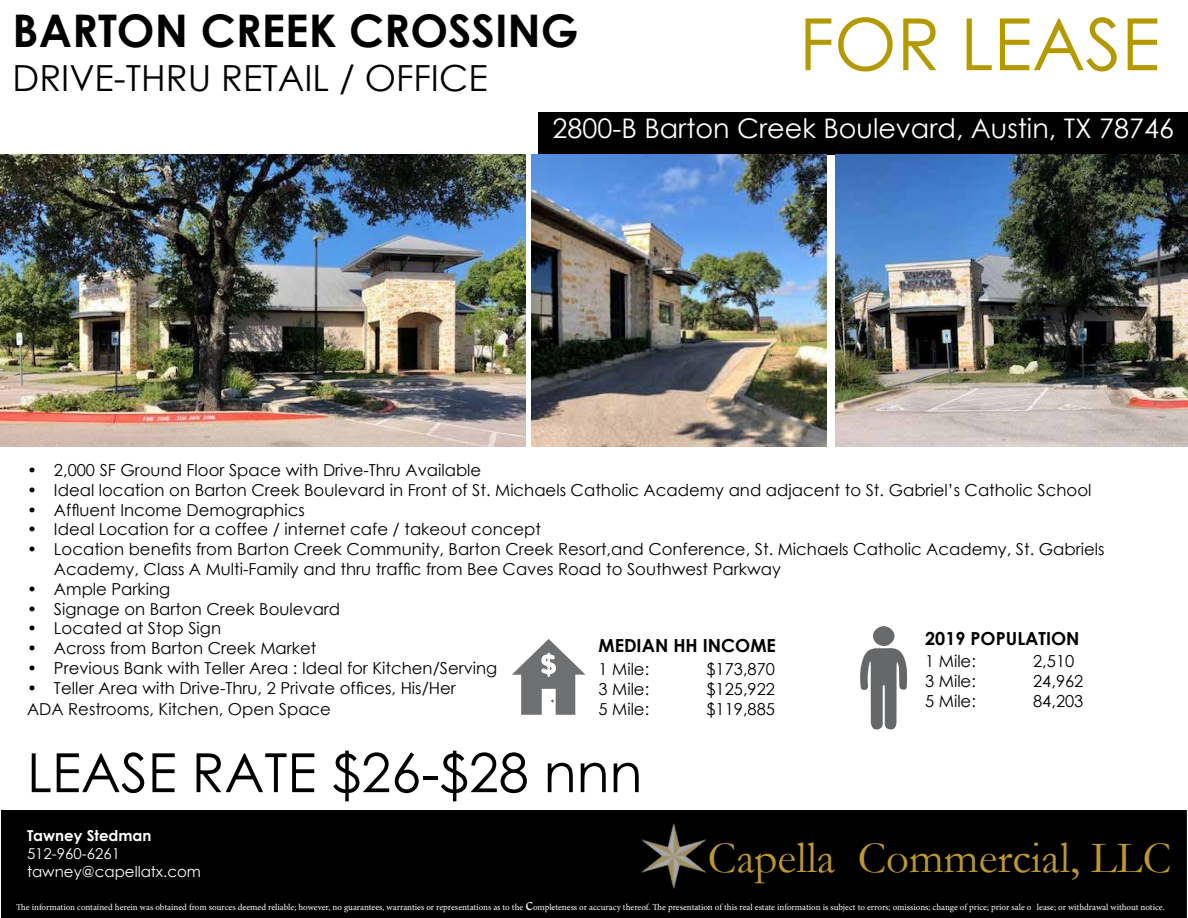
<style>
.page{position:relative;width:1188px;height:918px;background:#fff}
.page>*{position:absolute;margin:0;border:0;box-sizing:border-box;transform-origin:0 0}
.t1{font:72px "Century Gothic";color:#b49a00}
.t2{font:54px "Century Gothic";color:#000}
.t3{font:45px "Garamond";color:#bd982e}
.t4{font:700 45px "Century Gothic";color:#000}
.t5{font:36px "Century Gothic";color:#000}
.t6{font:27px "Century Gothic";color:#fff}
.t7{font:700 18px "Century Gothic";color:#000}
.t8{font:16.5px/19.8px "Century Gothic";color:#000}
.t9{font:15px/18px "Century Gothic";color:#fff}
.t10{font:700 15px "Century Gothic";color:#fff}
.t11{font:9px "Minion Pro";color:#fff}
.s1{font-size:18px}
.s2{color:#000}
</style>
<div class="page">
<div style="left:1px;top:810px;width:1186px;height:108px;background:#000"></div>
<div style="left:538px;top:112px;width:649px;height:43px;background:#000"></div>
<img style="left:628px;top:812px;width:89px;height:87px">
<img style="left:531px;top:155px;width:295px;height:291px">
<img style="left:835px;top:155px;width:353px;height:291px">
<svg style="left:512px;top:639px;width:73px;height:76px"></svg>
<svg style="left:860px;top:626px;width:48px;height:104px"></svg>
<img style="left:0;top:155px;width:526px;height:291px">
<h3 class="t4" style="left:13px;top:-3px;width:568px">BARTON CREEK CROSSING</h3>
<h3 class="t5" style="left:13px;top:52px;width:477px">DRIVE-THRU RETAIL / OFFICE</h3>
<h1 class="t1" style="left:799px;top:-6px;width:362px">FOR LEASE</h1>
<h3 class="t6" style="left:553px;top:110px;width:623px">2800-B Barton Creek Boulevard, Austin, TX 78746</h3>
<p class="t8" style="left:27px;top:460px;width:456px">• 2,000 SF Ground Floor Space with Drive-Thru Available</p>
<p class="t8" style="left:27px;top:480px;width:1066px">• Ideal location on Barton Creek Boulevard in Front of St. Michaels Catholic Academy and adjacent to St. Gabriel’s Catholic School</p>
<p class="t8" style="left:27px;top:499px;width:279px">• Affluent Income Demographics</p>
<p class="t8" style="left:27px;top:519px;width:516px">• Ideal Location for a coffee / internet cafe / takeout concept</p>
<p class="t8" style="left:54px;top:539px;width:1052px;text-indent:-27px">• Location benefits from Barton Creek Community, Barton Creek Resort,and Conference, St. Michaels Catholic Academy, St. Gabriels<br>Academy, Class A Multi-Family and thru traffic from Bee Caves Road to Southwest Parkway</p>
<p class="t8" style="left:27px;top:579px;width:145px">• Ample Parking</p>
<p class="t8" style="left:27px;top:598px;width:315px">• Signage on Barton Creek Boulevard</p>
<p class="t8" style="left:27px;top:618px;width:196px">• Located at Stop Sign</p>
<p class="t8" style="left:27px;top:638px;width:291px">• Across from Barton Creek Market</p>
<p class="t8" style="left:27px;top:658px;width:472px">• Previous Bank with Teller Area : Ideal for Kitchen/Serving</p>
<p class="t8" style="left:27px;top:677px;width:430px;line-height:21.6px">• Teller Area with Drive-Thru, 2 Private offices, His/Her<br>ADA Restrooms, Kitchen, Open Space</p>
<p class="t7" style="left:925px;top:624px;width:156px">2019 POPULATION</p>
<p class="t8" style="left:925px;top:651px;width:52px">1 Mile:</p>
<p class="t8" style="left:1033px;top:651px;width:43px">2,510</p>
<p class="t8" style="left:925px;top:671px;width:52px">3 Mile:</p>
<p class="t8" style="left:1033px;top:671px;width:52px">24,962</p>
<p class="t8" style="left:925px;top:690px;width:52px">5 Mile:</p>
<p class="t8" style="left:1033px;top:690px;width:52px">84,203</p>
<p class="t7" style="left:598px;top:632px;width:179px">MEDIAN HH INCOME</p>
<p class="t8" style="left:598px;top:659px;width:52px">1 Mile:</p>
<p class="t8" style="left:706px;top:659px;width:70px">$173,870</p>
<p class="t8" style="left:598px;top:679px;width:52px">3 Mile:</p>
<p class="t8" style="left:706px;top:679px;width:70px">$125,922</p>
<p class="t8" style="left:598px;top:699px;width:52px">5 Mile:</p>
<p class="t8" style="left:706px;top:699px;width:70px">$119,885</p>
<h2 class="t2" style="left:27px;top:735px;width:617px">LEASE RATE $26-$28 nnn</h2>
<p class="t10" style="left:27px;top:825px;width:126px">Tawney Stedman</p>
<p class="t9" style="left:27px;top:845px;width:175px">512-960-6261 tawney@capellatx.com</p>
<p class="t11" style="left:16px;top:901px;width:1150px">The information contained herein was obtained from sources deemed reliable; however, no guarantees, warranties or representations as to the <span class="s1">c</span>ompleteness or accuracy thereof. The presentation of this real estate information is subject to errors; omissions; change of price; prior sale o<span class="s2">r</span> lease; or withdrawal without notice.</p>
<h3 class="t3" style="left:708px;top:827px;width:465px">Capella Commercial, LLC</h3>
</div>
